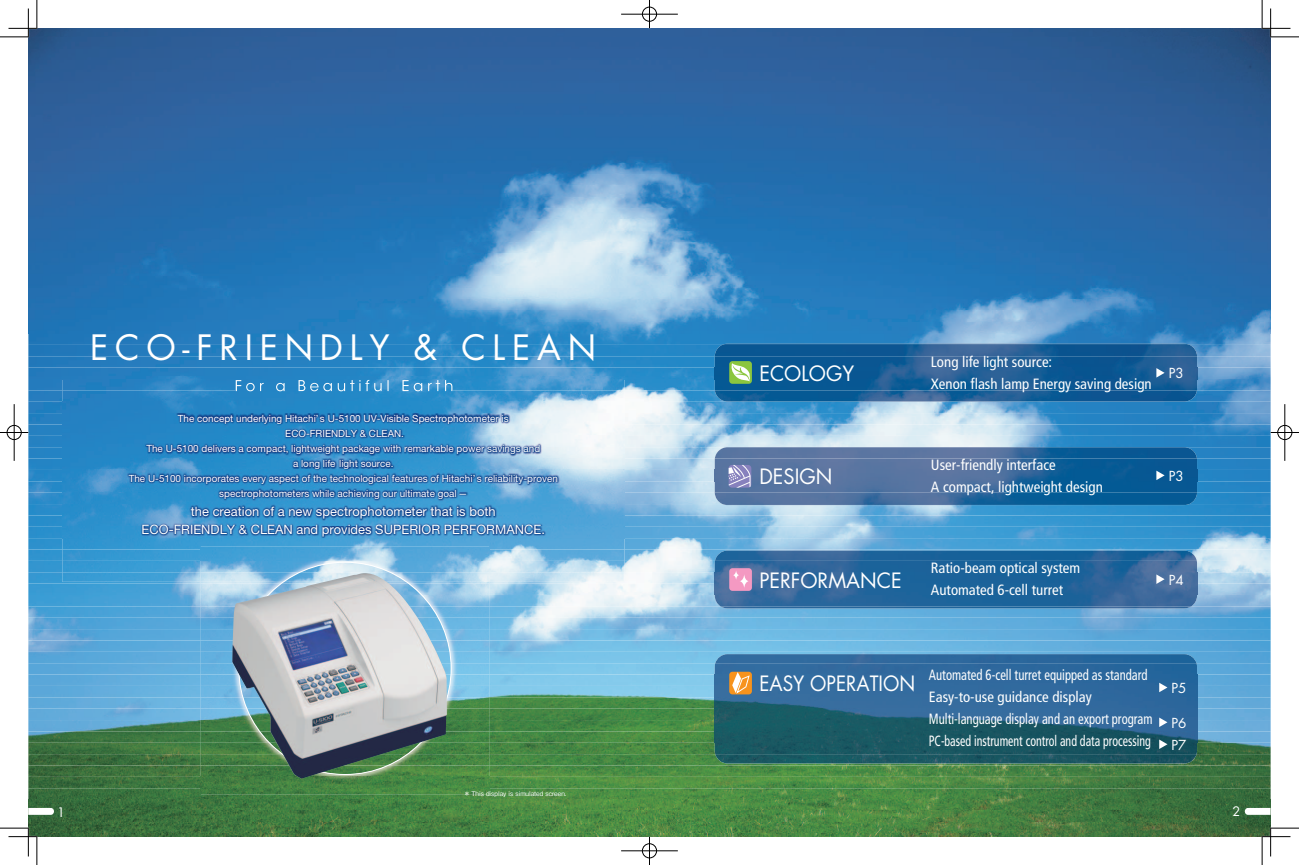
<style>
.page{position:relative;width:1299px;height:865px;background:#fff}
.page>*{position:absolute;margin:0;border:0;box-sizing:border-box;transform-origin:0 0}
.t1{font:34px "Futura Std";letter-spacing:.2em;color:#fff}
.t2{font:20.6px "Futura Std";color:#fff}
.t3{font:20.6px "Futura Std";color:#fff;scale:.92 1}
.t4{font:condensed 14.9px/22px "Frutiger LT Std";color:#fff;scale:.85 1}
.t5{font:condensed 14.9px/22px "Frutiger LT Std";color:#fff}
.t6{font:13.5px "Futura Std";color:#fff}
.t7{font:12.9px/17.7px "Helvetica Neue LT Std";color:#fff;text-align:center}
.t8{font:12.8px "Futura Std";color:#fff}
.t9{font:9.9px/15px "Helvetica Neue LT Std";color:#fff;text-align:center}
.t10{font:6.4px "Gothic BBB Pro Medium 90 pv RKSJ H";color:#fff}
</style>
<div class="page">
<img style="left:28px;top:28px;width:1242px;height:808px">
<img style="left:722px;top:344px;width:467px;height:1px">
<img style="left:714px;top:345px;width:482px;height:56px">
<img style="left:714px;top:447px;width:482px;height:57px">
<img style="left:722px;top:504px;width:467px;height:1px">
<img style="left:714px;top:550px;width:482px;height:56px">
<img style="left:720px;top:606px;width:471px;height:2px">
<div style="left:729px;top:361px;width:23px;height:23px;background:#8bc63e;border-radius:3px"></div>
<svg style="left:731px;top:363px;width:19px;height:19px"></svg>
<div style="left:729px;top:568px;width:23px;height:23px;background:#f499c2;border-radius:3px"></div>
<svg style="left:732px;top:570px;width:7px;height:10px"></svg>
<svg style="left:739px;top:573px;width:10px;height:16px"></svg>
<svg style="left:728px;top:465px;width:23px;height:22px"></svg>
<svg style="left:728px;top:465px;width:22px;height:22px"></svg>
<img style="left:62px;top:377px;width:562px;height:205px">
<img style="left:236px;top:380px;width:216px;height:11px">
<svg style="left:1156px;top:368px;width:8px;height:9px"></svg>
<svg style="left:1156px;top:470px;width:8px;height:10px"></svg>
<svg style="left:1156px;top:574px;width:8px;height:10px"></svg>
<img style="left:201px;top:546px;width:288px;height:248px">
<img style="left:232px;top:573px;width:215px;height:205px">
<svg style="left:1244px;top:808px;width:26px;height:6px"></svg>
<svg style="left:28px;top:808px;width:26px;height:6px"></svg>
<img style="left:714px;top:654px;width:482px;height:109px">
<div style="left:729px;top:671px;width:23px;height:23px;background:#f7931d;border-radius:3px"></div>
<svg style="left:732px;top:672px;width:18px;height:23px"></svg>
<svg style="left:1159px;top:682px;width:8px;height:10px"></svg>
<svg style="left:1159px;top:739px;width:8px;height:10px"></svg>
<svg style="left:1159px;top:717px;width:8px;height:10px"></svg>
<svg style="left:0;top:0;width:38px;height:38px"></svg>
<svg style="left:0;top:827px;width:38px;height:38px"></svg>
<svg style="left:1261px;top:0;width:37px;height:38px"></svg>
<svg style="left:1261px;top:827px;width:37px;height:38px"></svg>
<div style="left:641px;top:6px;width:16px;height:16px;border:1px solid #fff;border-radius:50%"></div>
<hr style="left:621px;top:13px;width:56px;height:2px;background:#fff">
<hr style="left:648px;top:0;width:2px;height:28px;background:#fff">
<div style="left:642px;top:7px;width:14px;height:14px;border:1px solid #000;border-radius:50%"></div>
<hr style="left:621px;top:14px;width:56px;height:1px;background:#000">
<svg style="left:649px;top:0;width:1px;height:28px"></svg>
<div style="left:641px;top:843px;width:16px;height:15px;border:1px solid #fff;border-radius:50%"></div>
<div style="left:642px;top:843px;width:14px;height:15px;border:1px solid #000;border-radius:50%"></div>
<hr style="left:621px;top:850px;width:56px;height:1px;background:#000">
<svg style="left:649px;top:836px;width:1px;height:29px"></svg>
<div style="left:6px;top:424px;width:16px;height:16px;border:1px solid #fff;border-radius:50%"></div>
<hr style="left:13px;top:404px;width:2px;height:57px;background:#fff">
<div style="left:7px;top:425px;width:14px;height:15px;border:1px solid #000;border-radius:50%"></div>
<svg style="left:0;top:432px;width:28px;height:1px"></svg>
<hr style="left:14px;top:404px;width:1px;height:57px;background:#000">
<div style="left:1276px;top:424px;width:16px;height:16px;border:1px solid #fff;border-radius:50%"></div>
<hr style="left:1283px;top:404px;width:2px;height:57px;background:#fff">
<div style="left:1277px;top:425px;width:14px;height:15px;border:1px solid #000;border-radius:50%"></div>
<svg style="left:1270px;top:432px;width:28px;height:1px"></svg>
<hr style="left:1284px;top:404px;width:1px;height:57px;background:#000">
<h1 class="t1" style="left:90px;top:329px;width:507px">ECO-FRIENDLY &amp; CLEAN</h1>
<p class="t9" style="left:129px;top:411px;width:430px">The concept underlying Hitachi’s U-5100 UV-Visible Spectrophotometer is<br>ECO-FRIENDLY &amp; CLEAN.<br>The U-5100 delivers a compact, lightweight package with remarkable power savings and<br>a long life light source.<br>The U-5100 incorporates every aspect of the technological features of Hitachi’s reliability-proven spectrophotometers while achieving our ultimate goal -</p>
<h3 class="t7" style="left:142px;top:504px;width:405px">the creation of a new spectrophotometer that is both<br>ECO-FRIENDLY &amp; CLEAN and provides SUPERIOR PERFORMANCE.</h3>
<p class="t10" style="left:464px;top:791px;width:104px">＊ This display is simulated screen.</p>
<h3 class="t5" style="left:930px;top:351px;width:222px">Long life light source:<br>Xenon flash lamp Energy saving design</h3>
<h2 class="t2" style="left:759px;top:362px;width:96px">ECOLOGY</h2>
<h3 class="t6" style="left:1168px;top:365px;width:17px">P3</h3>
<h2 class="t2" style="left:759px;top:465px;width:75px">DESIGN</h2>
<h2 class="t2" style="left:759px;top:569px;width:144px">PERFORMANCE</h2>
<h3 class="t5" style="left:930px;top:455px;width:173px">User-friendly interface<br>A compact, lightweight design</h3>
<h3 class="t5" style="left:930px;top:558px;width:151px">Ratio-beam optical system<br>Automated 6-cell turret</h3>
<h3 class="t6" style="left:1168px;top:468px;width:17px">P3</h3>
<h3 class="t6" style="left:1168px;top:572px;width:17px">P4</h3>
<h3 class="t4" style="left:928px;top:665px;width:265px">Automated 6-cell turret equipped as standard Easy-to-use guidance display Multi-language display and an export program PC-based instrument control and data processing</h3>
<h2 class="t3" style="left:759px;top:672px;width:171px">EASY OPERATION</h2>
<h3 class="t6" style="left:1171px;top:680px;width:17px">P5</h3>
<h3 class="t6" style="left:1171px;top:715px;width:17px">P6</h3>
<h3 class="t6" style="left:1171px;top:737px;width:17px">P7</h3>
<p class="t8" style="left:57px;top:805px;width:9px">1</p>
<p class="t8" style="left:1232px;top:804px;width:9px">2</p>
</div>
